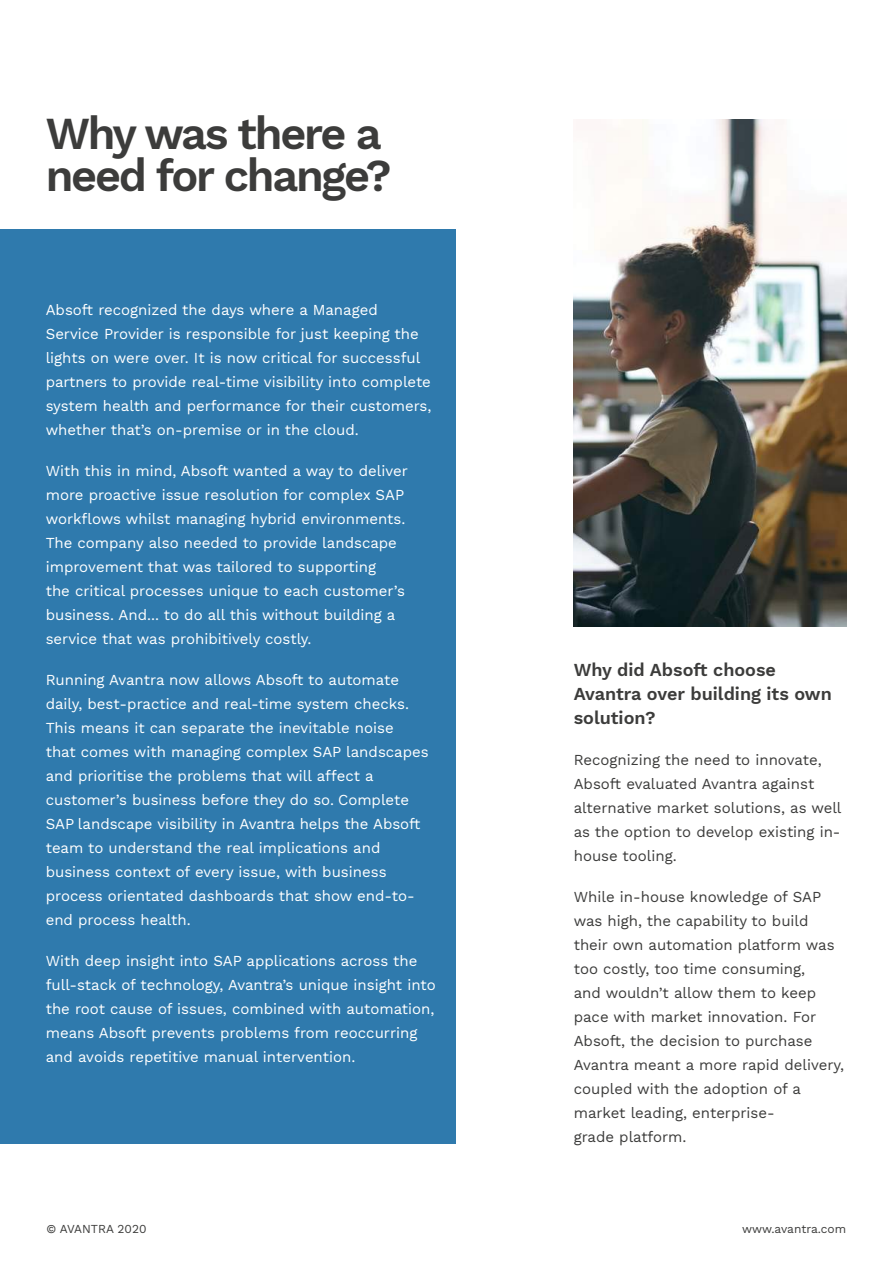
<style>
.page{position:relative;width:893px;height:1263px;background:#fff}
.page>*{position:absolute;margin:0;border:0;box-sizing:border-box;transform-origin:0 0}
.t1{font:600 45px/42px "Work Sans";letter-spacing:-.05em;color:#3c3c3b}
.t2{font:600 18px/24px "Work Sans";color:#3c3c3b}
.t3{font:15px/24px "Work Sans";color:#fff}
.t4{font:15px/24px "Work Sans";color:#3c3c3b}
.t5{font:12px "Work Sans";color:#3c3c3b}
</style>
<div class="page">
<div style="left:0;top:230px;width:455px;height:914px;background:#2f7aad"></div>
<img style="left:574px;top:119px;width:272px;height:508px">
<h1 class="t1" style="left:46px;top:111px;width:347px">Why was there a need for change?</h1>
<p class="t3" style="left:46px;top:297px;width:387px">Absoft recognized the days where a Managed Service Provider is responsible for just keeping the lights on were over. It is now critical for successful partners to provide real-time visibility into complete system health and performance for their customers, whether that’s on-premise or in the cloud.</p>
<p class="t3" style="left:46px;top:458px;width:364px">With this in mind, Absoft wanted a way to deliver more proactive issue resolution for complex SAP workflows whilst managing hybrid environments.<br>The company also needed to provide landscape improvement that was tailored to supporting<br>the critical processes unique to each customer’s business. And... to do all this without building a service that was prohibitively costly.</p>
<p class="t3" style="left:46px;top:667px;width:385px">Running Avantra now allows Absoft to automate daily, best-practice and real-time system checks.<br>This means it can separate the inevitable noise<br>that comes with managing complex SAP landscapes and prioritise the problems that will affect a customer’s business before they do so. Complete SAP landscape visibility in Avantra helps the Absoft team to understand the real implications and business context of every issue, with business process orientated dashboards that show end-to&shy;end process health.</p>
<p class="t3" style="left:46px;top:948px;width:392px">With deep insight into SAP applications across the full-stack of technology, Avantra’s unique insight into the root cause of issues, combined with automation, means Absoft prevents problems from reoccurring and avoids repetitive manual intervention.</p>
<p class="t2" style="left:574px;top:657px;width:260px">Why did Absoft choose<br>Avantra over building its own solution?</p>
<p class="t4" style="left:574px;top:747px;width:269px">Recognizing the need to innovate,<br>Absoft evaluated Avantra against alternative market solutions, as well as the option to develop existing in&shy;house tooling.</p>
<p class="t4" style="left:574px;top:884px;width:272px">While in-house knowledge of SAP was high, the capability to build their own automation platform was too costly, too time consuming,<br>and wouldn’t allow them to keep pace with market innovation. For<br>Absoft, the decision to purchase<br>Avantra meant a more rapid delivery, coupled with the adoption of a market leading, enterprise-<br>grade platform.</p>
<p class="t5" style="left:46px;top:1219px;width:102px">© AVANTRA 2020</p>
<p class="t5" style="left:742px;top:1219px;width:105px">www.avantra.com</p>
</div>
